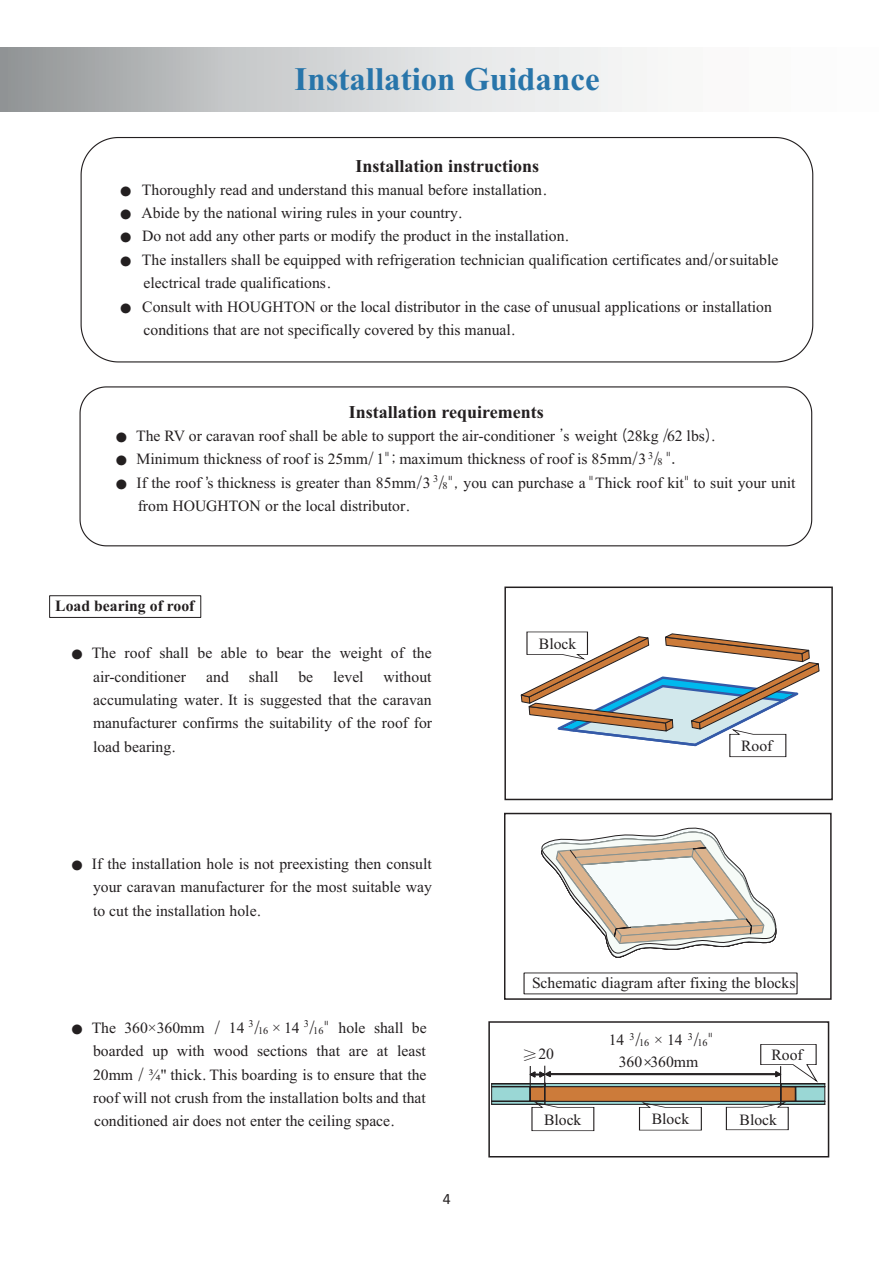
<style>
.page{position:relative;width:893px;height:1262px;background:#fff}
.page>*{position:absolute;margin:0;border:0;box-sizing:border-box;transform-origin:0 0}
.t1{font:700 33px "Times New Roman";color:#2875aa}
.t2{font:700 18px "Times New Roman";color:#231f20}
.t3{font:15.6px/23.4px "Times New Roman";color:#231f20}
.t4{font:700 15.6px "Times New Roman";color:#231f20}
.t5{font:15.6px "Calibri";color:#231f20}
.t6{font:10.2px "Times New Roman";color:#231f20}
.s1{font-family:"Malgun Gothic";font-size:12px}
.s2{font-family:"Gulim"}
.s3{font-family:"Sim Sun"}
.s4{font-family:"Frutiger"}
.s5{font-size:15.6px}
.s6{font-family:"Gulim";font-size:15.6px}
.s7{font-family:"Malgun Gothic";font-weight:300}
</style>
<div class="page">
<svg style="left:0;top:48px;width:647px;height:63px;background:#cdcfcf"></svg>
<svg style="left:79px;top:386px;width:733px;height:160px"></svg>
<svg style="left:81px;top:137px;width:732px;height:225px"></svg>
<svg style="left:504px;top:812px;width:327px;height:187px"></svg>
<svg style="left:488px;top:1021px;width:341px;height:136px"></svg>
<svg style="left:504px;top:586px;width:328px;height:214px"></svg>
<svg style="left:520px;top:631px;width:299px;height:126px"></svg>
<svg style="left:491px;top:1044px;width:334px;height:114px"></svg>
<div style="left:49px;top:595px;width:152px;height:23px;border:1px solid #231f20"></div>
<svg style="left:541px;top:827px;width:235px;height:131px"></svg>
<h1 class="t1" style="left:294px;top:68px;width:306px">Installation Guidance</h1>
<p class="t2" style="left:355px;top:160px;width:185px">Installation instructions</p>
<p class="t3" style="left:120px;top:179px;width:429px"><span class="s1">●</span> Thoroughly read and understand this manual before installation<span class="s2">.</span></p>
<p class="t3" style="left:120px;top:203px;width:345px"><span class="s1">●</span> Abide by the national wiring rules in your country<span class="s2">.</span></p>
<p class="t3" style="left:120px;top:226px;width:451px"><span class="s1">●</span> Do not add any other parts or modify the product in the installation<span class="s2">.</span></p>
<p class="t3" style="left:143px;top:249px;width:636px;text-indent:-24px"><span class="s1">●</span> The installers shall be equipped with refrigeration technician qualification certificates and<span class="s2">/</span>orsuitable electrical trade qualifications<span class="s2">.</span></p>
<p class="t3" style="left:143px;top:296px;width:630px;text-indent:-24px"><span class="s1">●</span> Consult with HOUGHTON or the local distributor in the case of unusual applications or installation conditions that are not specifically covered by this manual<span class="s2">.</span></p>
<p class="t2" style="left:349px;top:406px;width:196px">Installation requirements</p>
<p class="t3" style="left:116px;top:425px;width:602px"><span class="s1">●</span> The RV or caravan roof shall be able to support the air-conditioner <span class="s2">’</span>s weight <span class="s2">(</span>28kg <span class="s2">/</span>62 lbs<span class="s2">).</span></p>
<p class="t3" style="left:116px;top:449px;width:565px"><span class="s1">●</span> Minimum thickness of roof is 25mm<span class="s2">/</span> 1<span class="s2">";</span> maximum thickness of roof is 85mm<span class="s2">/</span>3 <sup>3</sup><span class="s2">/</span><sub>8</sub> <span class="s2">"</span><span class="s3">.</span></p>
<p class="t3" style="left:138px;top:472px;width:659px;text-indent:-22px"><span class="s1">●</span> If the roof <span class="s4">’</span>s thickness is greater than 85mm<span class="s2">/</span>3 <sup>3</sup><span class="s2">/</span><sub>8</sub><span class="s2">",</span> you can purchase a <span class="s2">"</span>Thick roof kit<span class="s2">"</span> to suit your unit from HOUGHTON or the local distributor<span class="s2">.</span></p>
<p class="t4" style="left:55px;top:601px;width:141px">Load bearing of roof</p>
<p class="t3" style="left:93px;top:642px;width:340px;text-indent:-22px"><span class="s1">●</span> The roof shall be able to bear the weight of the air-conditioner</p>
<p class="t3" style="left:93px;top:666px;width:340px;text-align:justify;text-indent:290px">without accumulating water<span class="s2">.</span> It is suggested that the caravan manufacturer confirms the suitability of the roof for load bearing<span class="s2">.</span></p>
<p class="t3" style="left:206px;top:666px;width:24px">and</p>
<p class="t3" style="left:249px;top:666px;width:31px">shall</p>
<p class="t3" style="left:298px;top:666px;width:16px">be</p>
<p class="t3" style="left:333px;top:666px;width:32px">level</p>
<p class="t3" style="left:93px;top:853px;width:340px;text-align:justify;text-indent:-22px"><span class="s1">●</span> If the installation hole is not preexisting then consult your caravan manufacturer for the most suitable way to cut the installation hole<span class="s2">.</span></p>
<p class="t3" style="left:93px;top:1017px;width:335px;text-align:justify;text-indent:-22px"><span class="s1">●</span> The 360×360mm <span class="s2">/</span> 14 <sup>3</sup><span class="s2">/</span><sub>16</sub> × 14 <sup>3</sup><span class="s2">/</span><sub>16</sub><span class="s2">"</span> hole shall be boarded up with wood sections that are at least 20mm <span class="s2">/</span> ¾" thick<span class="s2">.</span> This boarding is to ensure that the roof will not crush from the installation bolts and that conditioned air does not enter the ceiling space<span class="s2">.</span></p>
<p class="t5" style="left:442px;top:1191px;width:9px">4</p>
<p class="t3" style="left:539px;top:633px;width:39px">Block</p>
<p class="t3" style="left:741px;top:736px;width:33px">Roof</p>
<p class="t3" style="left:532px;top:973px;width:265px">Schematic diagram after fixing the blocks</p>
<p class="t3" style="left:521px;top:1044px;width:34px"><span class="s3">≥</span>20</p>
<p class="t6" style="left:608px;top:1039px;width:106px"><span class="s5">14</span> 3<span class="s6">/</span>16 <span class="s5">× 14</span> 3<span class="s6">/</span>16<span class="s6">"</span></p>
<p class="t3" style="left:619px;top:1051px;width:81px">360<span class="s7">×</span>360mm</p>
<p class="t3" style="left:771px;top:1044px;width:33px">Roof</p>
<p class="t3" style="left:544px;top:1109px;width:39px">Block</p>
<p class="t3" style="left:651px;top:1108px;width:39px">Block</p>
<p class="t3" style="left:739px;top:1109px;width:39px">Block</p>
</div>
